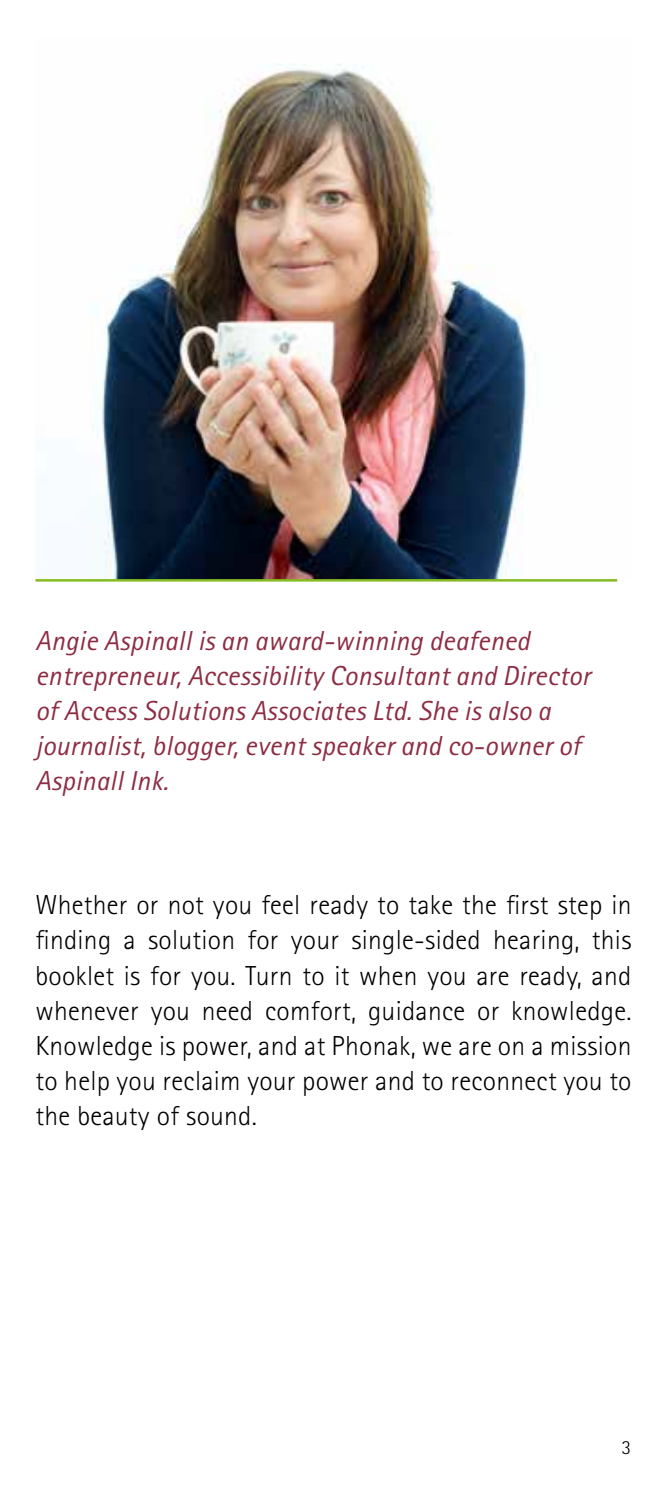
<style>
.page{position:relative;width:667px;height:1489px;background:#fff}
.page>*{position:absolute;margin:0;border:0;box-sizing:border-box;transform-origin:0 0}
.t1{font:300 27.5px/35px "Rotis Sans Serif Pro";letter-spacing:.01em;color:#000;text-align:justify}
.t2{font:italic 27.5px/35px "Rotis Sans Serif Pro";letter-spacing:.01em;color:#8d2d43}
.t3{font:300 20px "Rotis Sans Serif Pro";color:#000}
</style>
<div class="page">
<img style="left:90px;top:64px;width:438px;height:515px">
<hr style="left:35px;top:579px;width:581px;height:2px;background:#85bc22">
<p class="t2" style="left:35px;top:623px;width:556px">Angie Aspinall is an award-winning deafened entrepreneur, Accessibility Consultant and Director of Access Solutions Associates Ltd. She is also a journalist, blogger, event speaker and co-owner of Aspinall Ink.</p>
<p class="t1" style="left:35px;top:888px;width:597px">Whether or not you feel ready to take the first step in finding a solution for your single-sided hearing, this booklet is for you. Turn to it when you are ready, and whenever you need comfort, guidance or knowledge.<br>Knowledge is power, and at Phonak, we are on a mission to help you reclaim your power and to reconnect you to the beauty of sound.</p>
<p class="t3" style="left:621px;top:1435px;width:11px">3</p>
</div>
